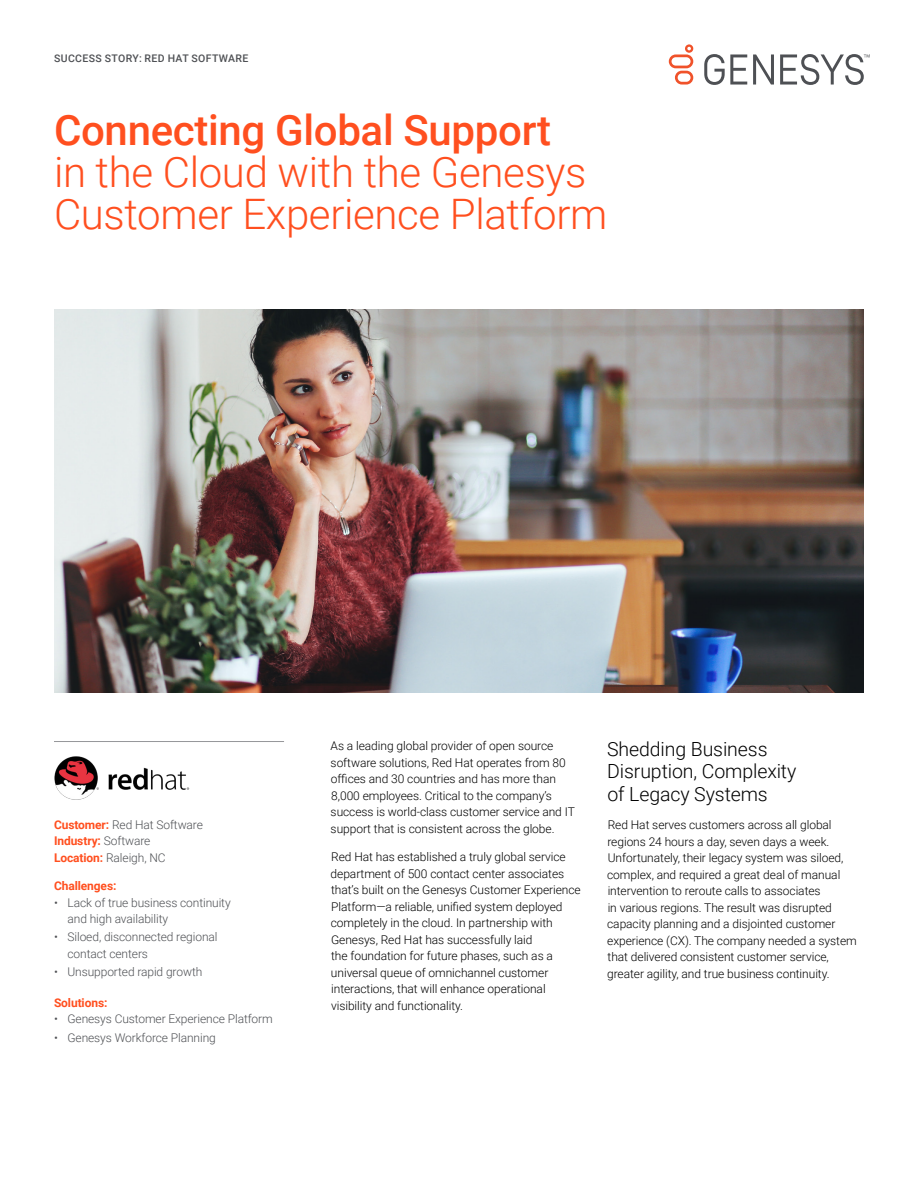
<style>
.page{position:relative;width:918px;height:1188px;background:#fff}
.page>*{position:absolute;margin:0;border:0;box-sizing:border-box;transform-origin:0 0}
.t1{font:300 42px/42px "Roboto";letter-spacing:-.01em;color:#ff4f1f}
.t2{font:500 42px "Roboto";letter-spacing:-.01em;color:#ff4f1f}
.t3{font:300 19.5px/22.5px "Roboto";letter-spacing:-.005em;color:#000}
.t4{font:300 12px/16.5px "Roboto";letter-spacing:-.005em;color:#000}
.t5{font:300 12px/16.5px "Roboto";letter-spacing:-.01em;color:#4e5054}
.t6{font:700 12px "Roboto";letter-spacing:-.01em;color:#ff4f1f}
.t7{font:500 10.5px "Roboto";letter-spacing:.035em;color:#4e5054}
.s1{font-weight:700;color:#ff4f1f}
</style>
<div class="page">
<svg style="left:669px;top:44px;width:24px;height:41px"></svg>
<svg style="left:753px;top:54px;width:21px;height:31px"></svg>
<svg style="left:704px;top:54px;width:43px;height:31px"></svg>
<svg style="left:780px;top:54px;width:90px;height:31px"></svg>
<hr style="left:54px;top:741px;width:230px;height:1px;background:#959699">
<img style="left:54px;top:309px;width:810px;height:383px">
<img style="left:54px;top:756px;width:136px;height:44px">
<p class="t7" style="left:54px;top:51px;width:196px">SUCCESS STORY: RED HAT SOFTWARE</p>
<h1 class="t2" style="left:54px;top:101px;width:499px">Connecting Global Support</h1>
<h1 class="t1" style="left:54px;top:149px;width:555px">in the Cloud with the Genesys<br>Customer Experience Platform</h1>
<p class="t5" style="left:54px;top:816px;width:150px"><span class="s1">Customer:</span> Red Hat Software<br><span class="s1">Industry:</span> Software<br><span class="s1">Location:</span> Raleigh, NC</p>
<p class="t6" style="left:54px;top:877px;width:64px">Challenges:</p>
<p class="t5" style="left:68px;top:894px;width:165px;text-indent:-14px">• Lack of true business continuity and high availability</p>
<p class="t5" style="left:68px;top:928px;width:152px;text-indent:-14px">• Siloed, disconnected regional contact centers</p>
<p class="t5" style="left:54px;top:963px;width:150px">• Unsupported rapid growth</p>
<p class="t6" style="left:54px;top:994px;width:55px">Solutions:</p>
<p class="t5" style="left:54px;top:1010px;width:220px">• Genesys Customer Experience Platform</p>
<p class="t5" style="left:54px;top:1029px;width:163px">• Genesys Workforce Planning</p>
<p class="t4" style="left:331px;top:737px;width:246px">As a leading global provider of open source software solutions, Red Hat operates from 80 offices and 30 countries and has more than 8,000 employees. Critical to the company’s success is world-class customer service and IT support that is consistent across the globe.</p>
<p class="t4" style="left:331px;top:848px;width:252px">Red Hat has established a truly global service department of 500 contact center associates that’s built on the Genesys Customer Experience Platform—a reliable, unified system deployed completely in the cloud. In partnership with Genesys, Red Hat has successfully laid<br>the foundation for future phases, such as a universal queue of omnichannel customer interactions, that will enhance operational visibility and functionality.</p>
<h2 class="t3" style="left:607px;top:737px;width:191px">Shedding Business<br>Disruption, Complexity of Legacy Systems</h2>
<p class="t4" style="left:607px;top:816px;width:251px">Red Hat serves customers across all global regions 24 hours a day, seven days a week.<br>Unfortunately, their legacy system was siloed, complex, and required a great deal of manual intervention to reroute calls to associates<br>in various regions. The result was disrupted capacity planning and a disjointed customer experience (CX). The company needed a system that delivered consistent customer service, greater agility, and true business continuity.</p>
</div>
